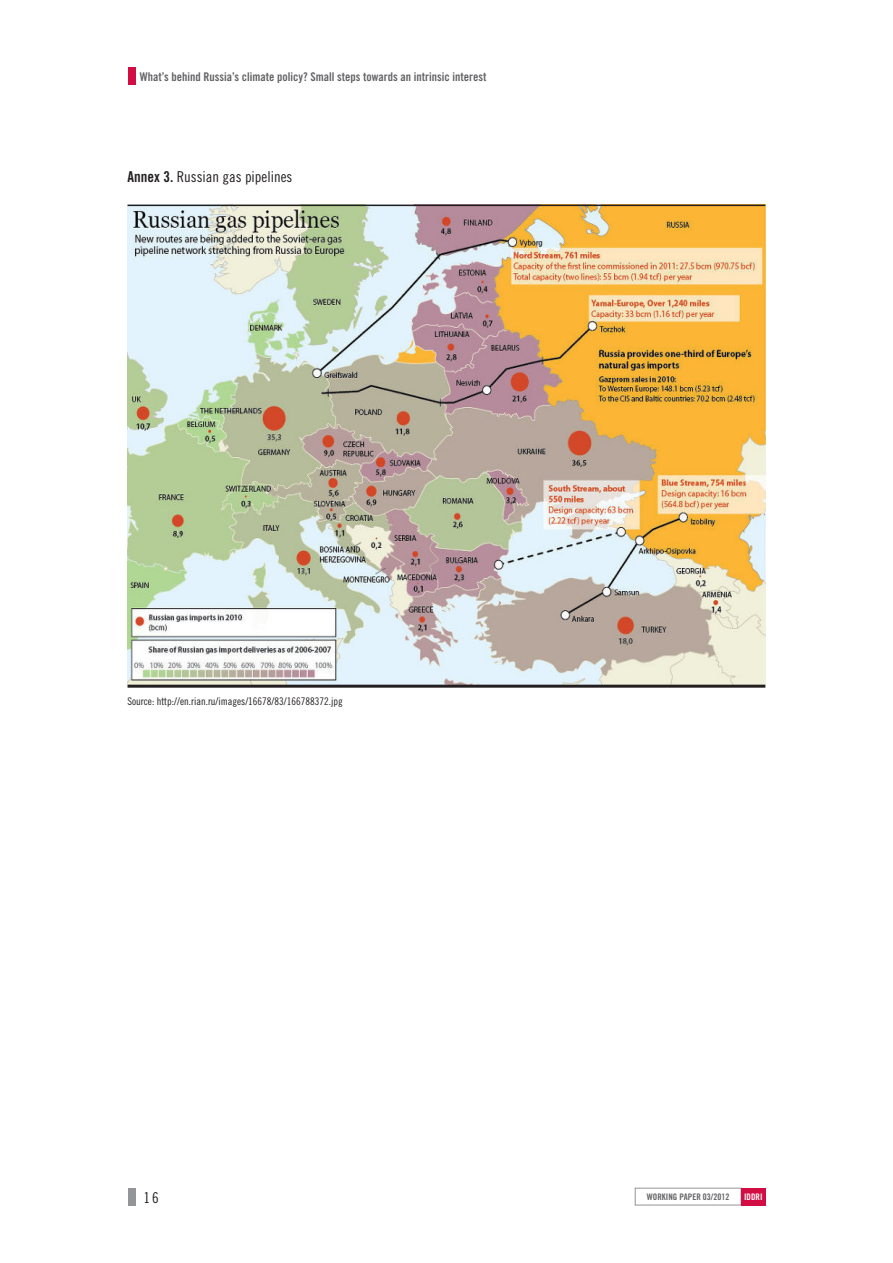
<style>
.page{position:relative;width:893px;height:1263px;background:#fff}
.page>*{position:absolute;margin:0;border:0;box-sizing:border-box;transform-origin:0 0}
.t1{font:15px "Trade Gothic Cond Eighteen";color:#231f20}
.t2{font:12px "Trade Gothic Bold Cond Twenty";color:#636366}
.t3{font:10.5px "Trade Gothic Cond Eighteen";color:#231f20}
.t4{font:9px "Trade Gothic Bold Cond Twenty";color:#636366}
.t5{font:9px "Trade Gothic Bold Cond Twenty";color:#fff}
.s1{font-family:"Trade Gothic Bold Cond Twenty"}
</style>
<div class="page">
<div style="left:128px;top:68px;width:8px;height:17px;background:#d20d44"></div>
<div style="left:635px;top:1188px;width:106px;height:17px;border:1px solid #939598"></div>
<div style="left:741px;top:1188px;width:24px;height:17px;background:#d20d44"></div>
<div style="left:128px;top:1188px;width:8px;height:17px;background:#939598"></div>
<img style="left:128px;top:206px;width:637px;height:479px">
<hr style="left:128px;top:205px;width:637px;height:1px;background:#231f20">
<hr style="left:128px;top:685px;width:637px;height:3px;background:#231f20">
<p class="t2" style="left:140px;top:69px;width:348px">What’s behind Russia’s climate policy? Small steps towards an intrinsic interest</p>
<p class="t1" style="left:128px;top:168px;width:166px"><span class="s1">Annex 3.</span> Russian gas pipelines</p>
<p class="t3" style="left:128px;top:694px;width:217px">Source: http://en.rian.ru/images/16678/83/166788372.jpg</p>
<p class="t1" style="left:143px;top:1188px;width:17px">16</p>
<p class="t4" style="left:647px;top:1191px;width:84px">working paper 03/2012</p>
<p class="t5" style="left:744px;top:1191px;width:19px">Iddri</p>
</div>
